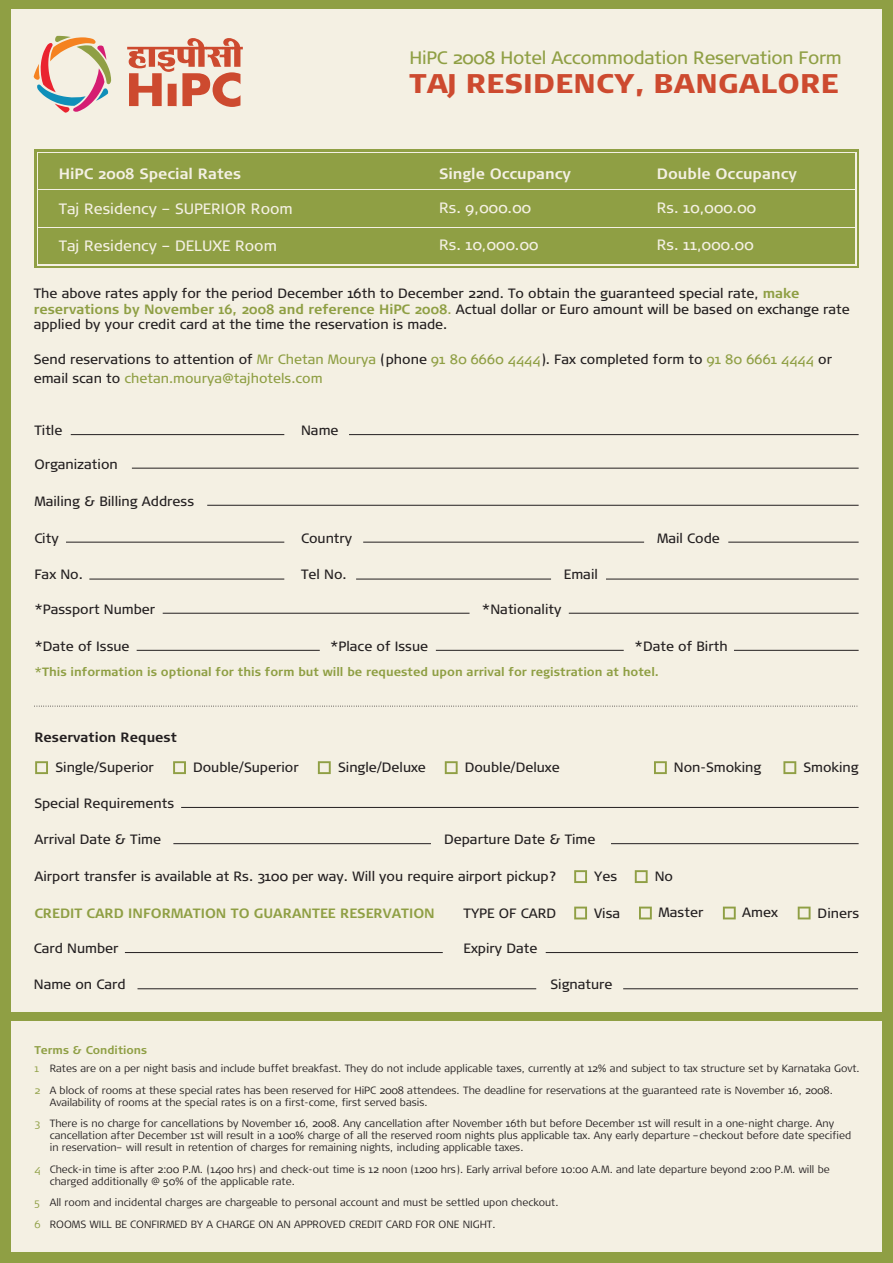
<style>
.page{position:relative;width:893px;height:1263px;background:#8f9f44}
.page>*{position:absolute;margin:0;border:0;box-sizing:border-box;transform-origin:0 0}
.t1{font:900 27px "Signa Column Caps";letter-spacing:.01em;color:#cd4a2f}
.t2{font:18px "Signa Normal";letter-spacing:-.015em;color:#8f9f44}
.t3{font:15px "Signa Normal";color:#f4f0e3}
.t4{font:700 15px "Signa Normal";color:#f4f0e3}
.t5{font:13.5px/15.6px "Signa Normal";color:#231f20}
.t6{font:700 13.5px "Signa Normal";color:#8f9f44}
.t7{font:700 13.5px "Signa Normal";color:#231f20}
.t8{font:700 12px "Signa Normal";color:#8f9f44}
.t9{font:700 11.25px "Signa Normal";color:#8f9f44}
.t10{font:300 10.5px/12px "Signa Normal";color:#231f20}
.t11{font:300 10.5px "Signa Normal";color:#8f9f44}
.s1{font-weight:700;color:#8f9f44}
.s2{color:#8f9f44}
</style>
<div class="page">
<div style="left:11px;top:1021px;width:871px;height:231px;background:#f4f0e3"></div>
<div style="left:11px;top:10px;width:871px;height:1002px;background:#f4f0e3"></div>
<svg style="left:33px;top:36px;width:78px;height:77px"></svg>
<svg style="left:127px;top:38px;width:116px;height:69px"></svg>
<hr style="left:132px;top:468px;width:727px;height:1px;background:#231f20">
<hr style="left:207px;top:505px;width:652px;height:1px;background:#231f20">
<hr style="left:163px;top:613px;width:306px;height:1px;background:#231f20">
<hr style="left:569px;top:613px;width:290px;height:1px;background:#231f20">
<hr style="left:349px;top:434px;width:510px;height:1px;background:#231f20">
<hr style="left:71px;top:434px;width:213px;height:1px;background:#231f20">
<hr style="left:363px;top:542px;width:281px;height:1px;background:#231f20">
<hr style="left:66px;top:542px;width:218px;height:1px;background:#231f20">
<hr style="left:728px;top:542px;width:131px;height:1px;background:#231f20">
<hr style="left:89px;top:579px;width:195px;height:1px;background:#231f20">
<hr style="left:356px;top:579px;width:195px;height:1px;background:#231f20">
<hr style="left:606px;top:579px;width:253px;height:1px;background:#231f20">
<hr style="left:137px;top:650px;width:183px;height:1px;background:#231f20">
<hr style="left:436px;top:650px;width:188px;height:1px;background:#231f20">
<hr style="left:734px;top:650px;width:125px;height:1px;background:#231f20">
<svg style="left:35px;top:761px;width:13px;height:13px"></svg>
<svg style="left:173px;top:761px;width:13px;height:13px"></svg>
<svg style="left:318px;top:761px;width:13px;height:13px"></svg>
<svg style="left:445px;top:761px;width:13px;height:13px"></svg>
<svg style="left:783px;top:761px;width:13px;height:13px"></svg>
<svg style="left:654px;top:761px;width:13px;height:13px"></svg>
<hr style="left:181px;top:807px;width:678px;height:1px;background:#231f20">
<hr style="left:173px;top:843px;width:258px;height:1px;background:#231f20">
<hr style="left:611px;top:843px;width:248px;height:1px;background:#231f20">
<svg style="left:635px;top:870px;width:13px;height:13px"></svg>
<svg style="left:574px;top:870px;width:13px;height:13px"></svg>
<svg style="left:574px;top:906px;width:13px;height:13px"></svg>
<svg style="left:639px;top:906px;width:13px;height:13px"></svg>
<svg style="left:723px;top:906px;width:13px;height:13px"></svg>
<svg style="left:798px;top:906px;width:12px;height:13px"></svg>
<hr style="left:125px;top:952px;width:318px;height:1px;background:#231f20">
<hr style="left:546px;top:952px;width:312px;height:1px;background:#231f20">
<hr style="left:137px;top:988px;width:399px;height:1px;background:#231f20">
<hr style="left:623px;top:988px;width:235px;height:1px;background:#231f20">
<svg style="left:34px;top:706px;width:824px;height:1px"></svg>
<svg style="left:34px;top:149px;width:825px;height:119px;fill:#8f9f44"></svg>
<div style="left:37px;top:152px;width:819px;height:113px;background:#f4f0e3"></div>
<div style="left:38px;top:153px;width:817px;height:111px;background:#8f9f44"></div>
<hr style="left:37px;top:227px;width:819px;height:1px;background:#f4f0e3">
<hr style="left:37px;top:190px;width:819px;height:1px;background:#f4f0e3">
<h2 class="t2" style="left:410px;top:51px;width:434px">HiPC 2008 Hotel Accommodation Reservation Form</h2>
<h1 class="t1" style="left:410px;top:67px;width:430px">TAJ RESIDENCY, BANGALORE</h1>
<h3 class="t4" style="left:59px;top:168px;width:184px">HiPC 2008 Special Rates</h3>
<h3 class="t3" style="left:59px;top:203px;width:236px">Taj Residency – SUPERIOR Room</h3>
<h3 class="t3" style="left:59px;top:240px;width:220px">Taj Residency – DELUXE Room</h3>
<h3 class="t3" style="left:439px;top:239px;width:101px">Rs. 10,000.00</h3>
<h3 class="t3" style="left:657px;top:239px;width:98px">Rs. 11,000.00</h3>
<h3 class="t4" style="left:439px;top:168px;width:133px">Single Occupancy</h3>
<h3 class="t4" style="left:657px;top:168px;width:142px">Double Occupancy</h3>
<h3 class="t3" style="left:439px;top:202px;width:93px">Rs. 9,000.00</h3>
<h3 class="t3" style="left:657px;top:202px;width:101px">Rs. 10,000.00</h3>
<p class="t5" style="left:34px;top:286px;width:818px">The above rates apply for the period December 16th to December 22nd. To obtain the guaranteed special rate, <span class="s1">make reservations by November 16, 2008 and reference HiPC 2008</span><span class="s2">.</span> Actual dollar or Euro amount will be based on exchange rate applied by your credit card at the time the reservation is made.</p>
<p class="t5" style="left:34px;top:351px;width:800px;line-height:18.6px">Send reservations to attention of <span class="s2">Mr Chetan Mourya</span> (phone <span class="s2">91 80 6660 4444</span>). Fax completed form to <span class="s2">91 80 6661 4444</span> or email scan to <span class="s2">chetan.mourya@tajhotels.com</span></p>
<p class="t5" style="left:34px;top:423px;width:29px">Title</p>
<p class="t5" style="left:301px;top:423px;width:39px">Name</p>
<p class="t5" style="left:34px;top:457px;width:85px">Organization</p>
<p class="t5" style="left:34px;top:494px;width:161px">Mailing &amp; Billing Address</p>
<p class="t5" style="left:34px;top:531px;width:26px">City</p>
<p class="t5" style="left:301px;top:531px;width:53px">Country</p>
<p class="t5" style="left:657px;top:531px;width:64px">Mail Code</p>
<p class="t5" style="left:34px;top:568px;width:50px">Fax No.</p>
<p class="t5" style="left:301px;top:568px;width:47px">Tel No.</p>
<p class="t5" style="left:564px;top:568px;width:36px">Email</p>
<p class="t5" style="left:34px;top:602px;width:122px">*Passport Number</p>
<p class="t5" style="left:482px;top:602px;width:81px">*Nationality</p>
<p class="t5" style="left:34px;top:639px;width:97px">*Date of Issue</p>
<p class="t5" style="left:330px;top:639px;width:99px">*Place of Issue</p>
<p class="t5" style="left:635px;top:639px;width:95px">*Date of Birth</p>
<p class="t8" style="left:34px;top:667px;width:626px">*This information is optional for this form but will be requested upon arrival for registration at hotel.</p>
<p class="t7" style="left:34px;top:731px;width:144px">Reservation Request</p>
<p class="t5" style="left:55px;top:760px;width:100px">Single/Superior</p>
<p class="t5" style="left:193px;top:760px;width:107px">Double/Superior</p>
<p class="t5" style="left:338px;top:760px;width:89px">Single/Deluxe</p>
<p class="t5" style="left:465px;top:760px;width:96px">Double/Deluxe</p>
<p class="t5" style="left:674px;top:760px;width:89px">Non-Smoking</p>
<p class="t5" style="left:803px;top:760px;width:57px">Smoking</p>
<p class="t5" style="left:34px;top:796px;width:141px">Special Requirements</p>
<p class="t5" style="left:34px;top:833px;width:128px">Arrival Date &amp; Time</p>
<p class="t5" style="left:444px;top:833px;width:153px">Departure Date &amp; Time</p>
<p class="t5" style="left:34px;top:869px;width:524px">Airport transfer is available at Rs. 3100 per way. Will you require airport pickup?</p>
<p class="t5" style="left:594px;top:869px;width:25px">Yes</p>
<p class="t5" style="left:655px;top:869px;width:20px">No</p>
<p class="t6" style="left:34px;top:907px;width:402px">CREDIT CARD INFORMATION TO GUARANTEE RESERVATION</p>
<p class="t5" style="left:464px;top:907px;width:94px">TYPE OF CARD</p>
<p class="t5" style="left:594px;top:906px;width:28px">Visa</p>
<p class="t5" style="left:658px;top:906px;width:46px">Master</p>
<p class="t5" style="left:742px;top:906px;width:37px">Amex</p>
<p class="t5" style="left:818px;top:906px;width:43px">Diners</p>
<p class="t5" style="left:34px;top:941px;width:86px">Card Number</p>
<p class="t5" style="left:464px;top:941px;width:75px">Expiry Date</p>
<p class="t5" style="left:34px;top:977px;width:93px">Name on Card</p>
<p class="t5" style="left:550px;top:977px;width:64px">Signature</p>
<p class="t9" style="left:34px;top:1046px;width:114px">Terms &amp; Conditions</p>
<p class="t10" style="left:50px;top:1059px;width:811px;line-height:21.5px;text-indent:-15px"><span class="s2">1</span> Rates are on a per night basis and include buffet breakfast. They do not include applicable taxes, currently at 12% and subject to tax structure set by Karnataka Govt.<br>A block of rooms at these special rates has been reserved for HiPC 2008 attendees. The deadline for reservations at the guaranteed rate is November 16, 2008.</p>
<p class="t10" style="left:50px;top:1097px;width:379px">Availability of rooms at the special rates is on a first-come, first served basis.</p>
<p class="t11" style="left:34px;top:1086px;width:7px">2</p>
<p class="t11" style="left:34px;top:1119px;width:7px">3</p>
<p class="t10" style="left:50px;top:1118px;width:803px">There is no charge for cancellations by November 16, 2008. Any cancellation after November 16th but before December 1st will result in a one-night charge. Any cancellation after December 1st will result in a 100% charge of all the reserved room nights plus applicable tax. Any early departure –checkout before date specified in reservation– will result in retention of charges for remaining nights, including applicable taxes.</p>
<p class="t10" style="left:50px;top:1164px;width:781px">Check-in time is after 2:00 P.M. (1400 hrs) and check-out time is 12 noon (1200 hrs). Early arrival before 10:00 A.M. and late departure beyond 2:00 P.M. will be charged additionally @ 50% of the applicable rate.</p>
<p class="t11" style="left:34px;top:1165px;width:8px">4</p>
<p class="t10" style="left:34px;top:1193px;width:526px;line-height:21.3px"><span class="s2">5</span> All room and incidental charges are chargeable to personal account and must be settled upon checkout.<br><span class="s2">6</span> ROOMS WILL BE CONFIRMED BY A CHARGE ON AN APPROVED CREDIT CARD FOR ONE NIGHT.</p>
</div>
